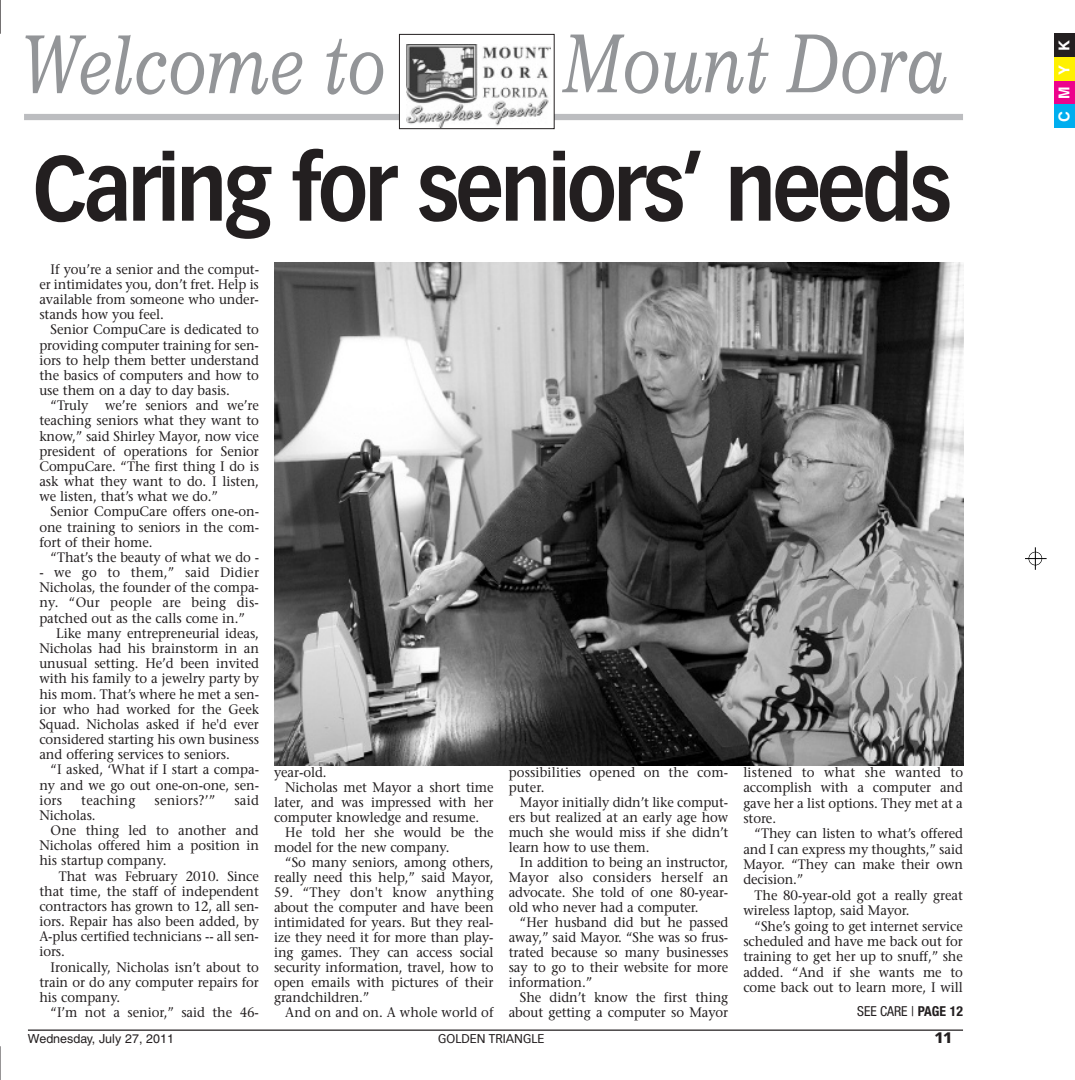
<style>
.page{position:relative;width:1075px;height:1080px;background:#fff}
.page>*{position:absolute;margin:0;border:0;box-sizing:border-box;transform-origin:0 0}
.t1{font:700 90px "Vectora LH";letter-spacing:-.04em;color:#231f20;scale:.9 1}
.t2{font:italic 79.75px "Impressum";letter-spacing:-.01em;color:#939598;scale:.8 1}
.t3{font:700 15px "Helvetica";color:#fff}
.t4{font:900 15px "Vectora LH";color:#231f20}
.t5{font:13.75px/15.1px "Stone Serif";letter-spacing:-.005em;color:#231f20;text-align:justify;scale:.95 1}
.t6{font:13.75px "Stone Serif";letter-spacing:.015em;color:#231f20;scale:.95 1}
.t7{font:condensed 13.75px "Helvetica Neue";color:#231f20}
.t8{font:12.5px "Helvetica";color:#231f20}
.t9{font:12.5px "Vectora LH";color:#231f20}
.s1{font-weight:700}
</style>
<div class="page">
<div style="left:1054px;top:104px;width:20px;height:24px;background:#00aeef"></div>
<div style="left:1054px;top:81px;width:20px;height:23px;background:#ed028c"></div>
<div style="left:1054px;top:57px;width:20px;height:24px;background:#fff101"></div>
<div style="left:1054px;top:34px;width:20px;height:23px;background:#231f20"></div>
<hr style="left:0;top:0;width:1px;height:34px;background:#231f20">
<hr style="left:0;top:1046px;width:1px;height:34px;background:#231f20">
<svg style="left:1025px;top:547px;width:21px;height:23px"></svg>
<hr style="left:28px;top:1030px;width:934px;height:1px;background:#231f20">
<div style="left:24px;top:114px;width:938px;height:6px;background:#bcbdc0"></div>
<div style="left:399px;top:34px;width:155px;height:95px;background:#fff"></div>
<img style="left:406px;top:44px;width:144px;height:83px">
<div style="left:399px;top:34px;width:155px;height:95px;border:1px solid #231f20"></div>
<img style="left:274px;top:263px;width:688px;height:503px">
<h2 class="t2" style="left:21px;top:35px;width:458px">Welcome to</h2>
<h2 class="t2" style="left:562px;top:34px;width:483px">Mount Dora</h2>
<h1 class="t1" style="left:32px;top:151px;width:1022px">Caring for seniors’ needs</h1>
<p class="t5" style="left:39px;top:263px;width:233px;text-indent:11px">If you’re a senior and the comput&shy;er intimidates you, don’t fret. Help is available from someone who under&shy;stands how you feel.</p>
<p class="t5" style="left:39px;top:323px;width:233px;text-indent:11px">Senior CompuCare is dedicated to providing computer training for sen&shy;iors to help them better understand the basics of computers and how to use them on a day to day basis.</p>
<p class="t5" style="left:39px;top:399px;width:233px;text-indent:11px">“Truly we’re seniors and we’re teaching seniors what they want to know,” said Shirley Mayor, now vice president of operations for Senior CompuCare. “The first thing I do is ask what they want to do. I listen, we listen, that’s what we do.”</p>
<p class="t5" style="left:39px;top:506px;width:233px;text-indent:11px">Senior CompuCare offers one-on&shy;one training to seniors in the com&shy;fort of their home.</p>
<p class="t5" style="left:51px;top:551px;width:221px">“That’s the beauty of what we do -</p>
<p class="t5" style="left:39px;top:566px;width:233px">- we go to them,” said Didier Nicholas, the founder of the compa&shy;ny. “Our people are being dis&shy;patched out as the calls come in.”</p>
<p class="t5" style="left:39px;top:627px;width:233px;text-indent:17px">Like many entrepreneurial ideas, Nicholas had his brainstorm in an unusual setting. He’d been invited with his family to a jewelry party by his mom. That’s where he met a sen&shy;ior who had worked for the Geek Squad. Nicholas asked if he'd ever considered starting his own business and offering services to seniors.</p>
<p class="t5" style="left:39px;top:763px;width:233px;text-indent:11px">“I asked, ‘What if I start a compa&shy;ny and we go out one-on-one, sen&shy;iors</p>
<p class="t6" style="left:81px;top:795px;width:58px">teaching</p>
<p class="t6" style="left:154px;top:795px;width:65px">seniors?’”</p>
<p class="t5" style="left:234px;top:794px;width:27px">said</p>
<p class="t5" style="left:39px;top:809px;width:61px">Nicholas.</p>
<p class="t5" style="left:51px;top:824px;width:221px">One thing led to another and</p>
<p class="t5" style="left:39px;top:839px;width:233px">Nicholas offered him a position in</p>
<p class="t5" style="left:39px;top:855px;width:135px">his startup company.</p>
<p class="t5" style="left:59px;top:870px;width:212px">That was February 2010. Since</p>
<p class="t5" style="left:39px;top:885px;width:233px">that time, the staff of independent</p>
<p class="t5" style="left:39px;top:900px;width:233px">contractors has grown to 12, all sen-</p>
<p class="t5" style="left:39px;top:915px;width:233px">iors. Repair has also been added, by</p>
<p class="t5" style="left:39px;top:930px;width:233px">A-plus certified technicians -- all sen-</p>
<p class="t5" style="left:39px;top:946px;width:28px">iors.</p>
<p class="t5" style="left:51px;top:961px;width:221px">Ironically, Nicholas isn’t about to</p>
<p class="t5" style="left:39px;top:976px;width:232px">train or do any computer repairs for</p>
<p class="t5" style="left:39px;top:991px;width:87px">his company.</p>
<p class="t5" style="left:51px;top:1006px;width:221px">“I’m not a senior,” said the 46-</p>
<p class="t5" style="left:274px;top:766px;width:57px">year-old.</p>
<p class="t5" style="left:285px;top:781px;width:221px">Nicholas met Mayor a short time</p>
<p class="t5" style="left:274px;top:796px;width:232px">later, and was impressed with her</p>
<p class="t5" style="left:274px;top:811px;width:217px">computer knowledge and resume.</p>
<p class="t5" style="left:285px;top:826px;width:221px">He told her she would be the</p>
<p class="t5" style="left:274px;top:841px;width:186px">model for the new company.</p>
<p class="t5" style="left:285px;top:856px;width:221px">“So many seniors, among others,</p>
<p class="t5" style="left:274px;top:871px;width:233px">really need this help,” said Mayor,</p>
<p class="t5" style="left:274px;top:886px;width:233px">59. “They don't know anything about the computer and have been intimidated for years. But they real&shy;ize they need it for more than play&shy;ing games. They can access social security information, travel, how to open emails with pictures of their grandchildren.”</p>
<p class="t5" style="left:285px;top:1006px;width:221px">And on and on. A whole world of</p>
<p class="t5" style="left:508px;top:766px;width:232px">possibilities opened on the com&shy;puter.</p>
<p class="t5" style="left:508px;top:796px;width:233px;text-indent:11px">Mayor initially didn’t like comput&shy;ers but realized at an early age how much she would miss if she didn’t learn how to use them.</p>
<p class="t5" style="left:508px;top:856px;width:233px;text-indent:11px">In addition to being an instructor, Mayor also considers herself an advocate. She told of one 80-year&shy;old who never had a computer.</p>
<p class="t5" style="left:508px;top:916px;width:233px;text-indent:11px">“Her husband did but he passed away,” said Mayor. “She was so frus&shy;trated because so many businesses say to go to their website for more information.”</p>
<p class="t5" style="left:508px;top:991px;width:233px;text-align:right">She didn’t know the first thing about getting a computer so Mayor</p>
<p class="t5" style="left:743px;top:766px;width:233px">listened to what she wanted to accomplish with a computer and gave her a list options. They met at a store.</p>
<p class="t5" style="left:743px;top:827px;width:233px;text-indent:11px">“They can listen to what’s offered and I can express my thoughts,” said Mayor. “They can make their own decision.”</p>
<p class="t5" style="left:743px;top:889px;width:233px;text-indent:11px">The 80-year-old got a really great wireless laptop, said Mayor.</p>
<p class="t5" style="left:743px;top:919px;width:233px;text-indent:11px">“She’s going to get internet service scheduled and have me back out for training to get her up to snuff,” she added. “And if she wants me to come back out to learn more, I will</p>
<p class="t7" style="left:857px;top:1007px;width:107px">SEE CARE | <span class="s1">PAGE 12</span></p>
<p class="t8" style="left:28px;top:1034px;width:148px">Wednesday, July 27, 2011</p>
<p class="t9" style="left:438px;top:1033px;width:107px">GOLDEN TRIANGLE</p>
<p class="t4" style="left:934px;top:1031px;width:19px">11</p>
<p class="t3" style="left:1058px;top:122px;width:83px;rotate:-90deg">CMYK</p>
</div>
